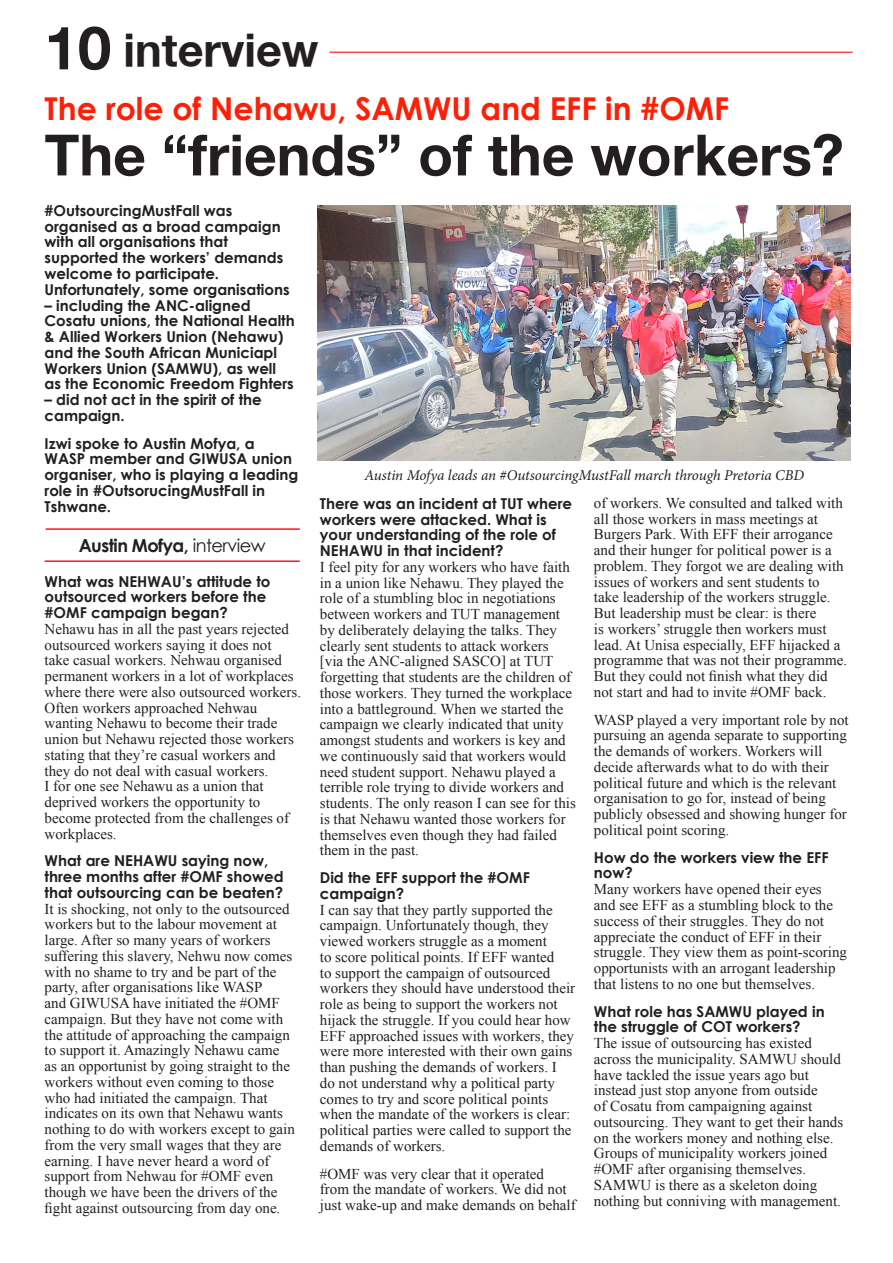
<style>
.page{position:relative;width:893px;height:1263px;background:#fff}
.page>*{position:absolute;margin:0;border:0;box-sizing:border-box;transform-origin:0 0}
.t1{font:700 60px "Helvetica Neue";color:#231f20}
.t2{font:700 57px "Helvetica Neue";color:#231f20}
.t3{font:700 45px "Helvetica Neue";color:#231f20}
.t4{font:700 31.5px "Century Gothic";color:#fe1f07}
.t5{font:700 18px "Century Gothic";letter-spacing:-.03em;color:#231f20}
.t6{font:15px/15.8px "Times New Roman";color:#231f20}
.t7{font:700 15px/15.8px "Century Gothic";color:#231f20}
.t8{font:italic 15px "Minion Pro";letter-spacing:-.01em;color:#231f20}
.s1{font-weight:400}
</style>
<div class="page">
<hr style="left:330px;top:52px;width:522px;height:1px;background:#fe060d">
<img style="left:318px;top:205px;width:532px;height:256px">
<hr style="left:46px;top:528px;width:254px;height:2px;background:#fe060d">
<hr style="left:45px;top:560px;width:255px;height:2px;background:#fe060d">
<p class="t1" style="left:45px;top:11px;width:68px">10</p>
<p class="t3" style="left:124px;top:22px;width:196px">interview</p>
<p class="t4" style="left:45px;top:85px;width:686px">The role of Nehawu, SAMWU and EFF in #OMF</p>
<p class="t2" style="left:45px;top:120px;width:801px">The “friends” of the workers?</p>
<p class="t7" style="left:45px;top:202px;width:247px">#OutsourcingMustFall was organised as a broad campaign with all organisations that supported the workers’ demands welcome to participate.<br>Unfortunately, some organisations</p>
<p class="t7" style="left:45px;top:296px;width:252px">– including the ANC-aligned<br>Cosatu unions, the National Health &amp; Allied Workers Union (Nehawu) and the South African Municiapl<br>Workers Union (SAMWU), as well as the Economic Freedom Fighters</p>
<p class="t7" style="left:45px;top:391px;width:219px">– did not act in the spirit of the campaign.</p>
<p class="t7" style="left:45px;top:434px;width:255px">Izwi spoke to Austin Mofya, a<br>WASP member and GIWUSA union organiser, who is playing a leading role in #OutsorucingMustFall in<br>Tshwane.</p>
<p class="t5" style="left:79px;top:532px;width:189px">Austin Mofya, <span class="s1">interview</span></p>
<p class="t7" style="left:45px;top:572px;width:227px">What was NEHWAU’s attitude to outsourced workers before the #OMF campaign began?</p>
<p class="t6" style="left:45px;top:621px;width:258px">Nehawu has in all the past years rejected outsourced workers saying it does not<br>take casual workers. Nehwau organised permanent workers in a lot of workplaces where there were also outsourced workers.<br>Often workers approached Nehwau wanting Nehawu to become their trade union but Nehawu rejected those workers stating that they’re casual workers and they do not deal with casual workers.<br>I for one see Nehawu as a union that deprived workers the opportunity to become protected from the challenges of workplaces.</p>
<p class="t7" style="left:45px;top:852px;width:241px">What are NEHAWU saying now, three months after #OMF showed that outsourcing can be beaten?</p>
<p class="t6" style="left:45px;top:900px;width:252px">It is shocking, not only to the outsourced workers but to the labour movement at large. After so many years of workers suffering this slavery, Nehwu now comes with no shame to try and be part of the party, after organisations like WASP<br>and GIWUSA have initiated the #OMF campaign. But they have not come with the attitude of approaching the campaign to support it. Amazingly Nehawu came as an opportunist by going straight to the workers without even coming to those who had initiated the campaign. That indicates on its own that Nehawu wants nothing to do with workers except to gain from the very small wages that they are earning. I have never heard a word of support from Nehwau for #OMF even though we have been the drivers of the fight against outsourcing from day one.</p>
<p class="t8" style="left:364px;top:465px;width:441px">Austin Mofya leads an #OutsourcingMustFall march through Pretoria CBD</p>
<p class="t7" style="left:320px;top:495px;width:254px">There was an incident at TUT where workers were attacked. What is your understanding of the role of<br>NEHAWU in that incident?</p>
<p class="t6" style="left:320px;top:559px;width:257px">I feel pity for any workers who have faith in a union like Nehawu. They played the role of a stumbling bloc in negotiations between workers and TUT management by deliberately delaying the talks. They clearly sent students to attack workers<br>[via the ANC-aligned SASCO] at TUT forgetting that students are the children of those workers. They turned the workplace into a battleground. When we started the campaign we clearly indicated that unity amongst students and workers is key and we continuously said that workers would need student support. Nehawu played a terrible role trying to divide workers and students. The only reason I can see for this is that Nehawu wanted those workers for themselves even though they had failed them in the past.</p>
<p class="t7" style="left:320px;top:869px;width:212px">Did the EFF support the #OMF campaign?</p>
<p class="t6" style="left:320px;top:901px;width:257px">I can say that they partly supported the campaign. Unfortunately though, they viewed workers struggle as a moment<br>to score political points. If EFF wanted<br>to support the campaign of outsourced workers they should have understood their role as being to support the workers not hijack the struggle. If you could hear how EFF approached issues with workers, they were more interested with their own gains than pushing the demands of workers. I do not understand why a political party comes to try and score political points when the mandate of the workers is clear: political parties were called to support the demands of workers.</p>
<p class="t6" style="left:320px;top:1165px;width:257px">#OMF was very clear that it operated from the mandate of workers. We did not just wake-up and make demands on behalf</p>
<p class="t6" style="left:594px;top:495px;width:255px">of workers. We consulted and talked with all those workers in mass meetings at Burgers Park. With EFF their arrogance and their hunger for political power is a problem. They forgot we are dealing with issues of workers and sent students to take leadership of the workers struggle.<br>But leadership must be clear: is there<br>is workers’ struggle then workers must lead. At Unisa especially, EFF hijacked a programme that was not their programme.<br>But they could not finish what they did not start and had to invite #OMF back.</p>
<p class="t6" style="left:594px;top:712px;width:256px">WASP played a very important role by not pursuing an agenda separate to supporting the demands of workers. Workers will decide afterwards what to do with their political future and which is the relevant organisation to go for, instead of being publicly obsessed and showing hunger for political point scoring.</p>
<p class="t7" style="left:594px;top:849px;width:236px">How do the workers view the EFF now?</p>
<p class="t6" style="left:594px;top:881px;width:255px">Many workers have opened their eyes and see EFF as a stumbling block to the success of their struggles. They do not appreciate the conduct of EFF in their struggle. They view them as point-scoring opportunists with an arrogant leadership that listens to no one but themselves.</p>
<p class="t7" style="left:594px;top:1002px;width:232px">What role has SAMWU played in the struggle of COT workers?</p>
<p class="t6" style="left:594px;top:1035px;width:251px">The issue of outsourcing has existed across the municipality. SAMWU should have tackled the issue years ago but instead just stop anyone from outside<br>of Cosatu from campaigning against outsourcing. They want to get their hands on the workers money and nothing else.<br>Groups of municipality workers joined #OMF after organising themselves.<br>SAMWU is there as a skeleton doing nothing but conniving with management.</p>
</div>
